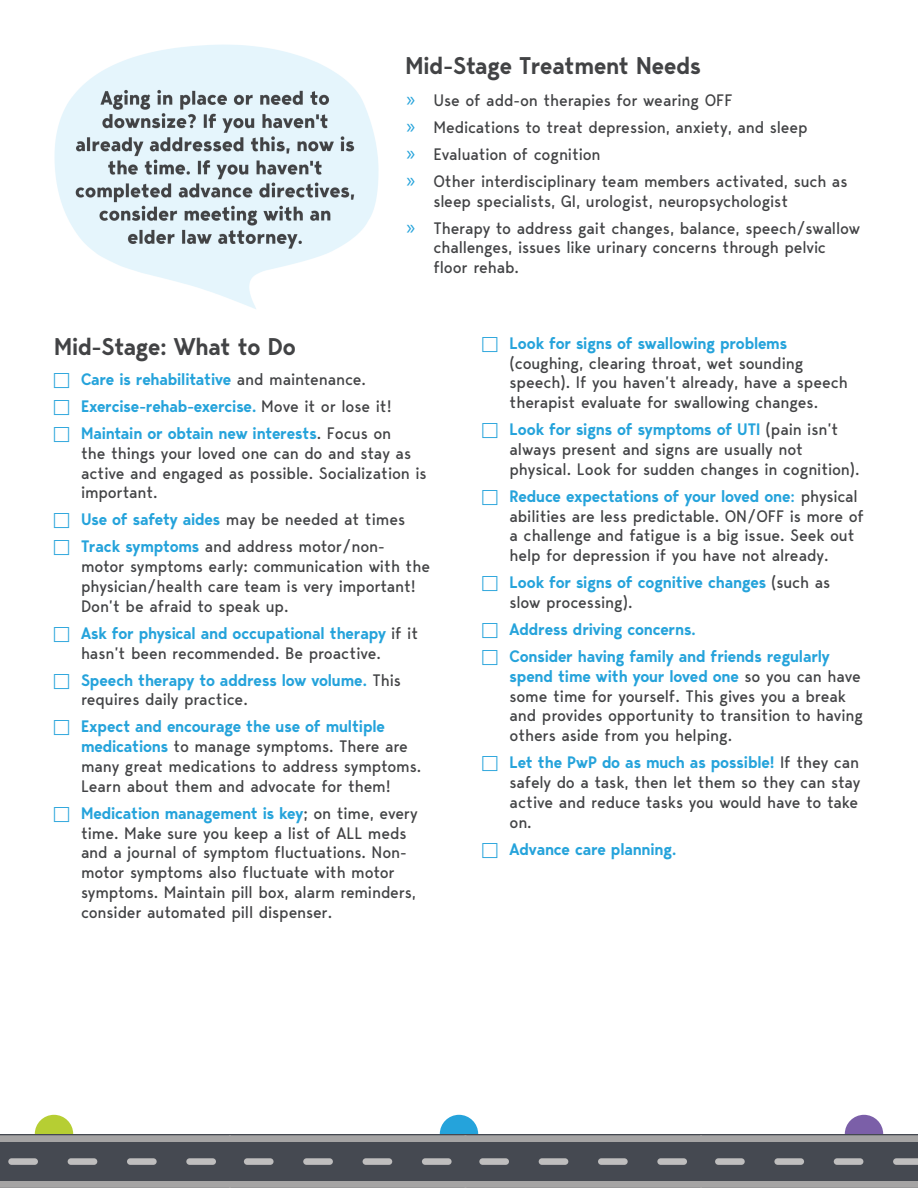
<style>
.page{position:relative;width:918px;height:1188px;background:#fff}
.page>*{position:absolute;margin:0;border:0;box-sizing:border-box;transform-origin:0 0}
.t1{font:600 24px "Bergen Text";letter-spacing:-.01em;color:#424345}
.t2{font:16.5px/19.8px "Bergen Text";letter-spacing:-.01em;color:#424345}
.t3{font:600 16.5px/27px "Bergen Text";letter-spacing:-.01em;color:#25a3db}
.s1{font-family:"Myriad Pro";font-size:21px;color:#25a3db}
.s2{font-weight:400;color:#424345}
.s3{font-weight:600;color:#25a3db}
.s4{color:#25a3db}
</style>
<div class="page">
<div style="left:35px;top:1115px;width:38px;height:38px;background:#b6ce33;border-radius:50%"></div>
<div style="left:440px;top:1115px;width:38px;height:38px;background:#25a3db;border-radius:50%"></div>
<div style="left:845px;top:1115px;width:38px;height:38px;background:#7b5fa8;border-radius:50%"></div>
<img style="left:54px;top:44px;width:325px;height:265px">
<svg style="left:0;top:1135px;width:918px;height:53px;background:#64676c"></svg>
<h1 class="t1" style="left:406px;top:49px;width:297px">Mid-Stage Treatment Needs</h1>
<p class="t2" style="left:406px;top:86px;width:443px;line-height:27px"><span class="s1">»</span> Use of add-on therapies for wearing OFF<br><span class="s1">»</span> Medications to treat depression, anxiety, and sleep<br><span class="s1">»</span> Evaluation of cognition<br><span class="s1">»</span> Other interdisciplinary team members activated, such as</p>
<p class="t2" style="left:406px;top:187px;width:455px;line-height:27px;text-indent:27px">sleep specialists, GI, urologist, neuropsychologist<br><span class="s1">»</span> Therapy to address gait changes, balance, speech/swallow</p>
<p class="t2" style="left:433px;top:237px;width:394px">challenges, issues like urinary concerns through pelvic floor rehab.</p>
<h1 class="t1" style="left:54px;top:329px;width:243px">Mid-Stage: What to Do</h1>
<p class="t3" style="left:81px;top:365px;width:312px">Care is rehabilitative <span class="s2">and maintenance.<br></span>Exercise-rehab-exercise. <span class="s2">Move it or lose it!<br></span>Maintain or obtain new interests<span class="s2">. Focus on</span></p>
<p class="t2" style="left:81px;top:443px;width:347px">the things your loved one can do and stay as active and engaged as possible. Socialization is important.</p>
<p class="t2" style="left:81px;top:506px;width:326px;line-height:27px"><span class="s3">Use of safety aides</span> may be needed at times<br><span class="s3">Track symptoms</span> and address motor/non-</p>
<p class="t2" style="left:81px;top:556px;width:351px">motor symptoms early: communication with the physician/health care team is very important!<br>Don’t be afraid to speak up.</p>
<p class="t2" style="left:81px;top:623px;width:339px"><span class="s3">Ask for physical and occupational therapy</span> if it hasn’t been recommended. Be proactive.</p>
<p class="t3" style="left:81px;top:670px;width:321px;line-height:19.8px">Speech therapy to address low volume. <span class="s2">This requires daily practice.</span></p>
<p class="t2" style="left:81px;top:716px;width:342px"><span class="s3">Expect and encourage the use of multiple medications</span> to manage symptoms. There are many great medications to address symptoms.<br>Learn about them and advocate for them!</p>
<p class="t2" style="left:81px;top:803px;width:338px"><span class="s3">Medication management is key</span>; on time, every time. Make sure you keep a list of ALL meds and a journal of symptom fluctuations. Non&shy;motor symptoms also fluctuate with motor symptoms. Maintain pill box, alarm reminders, consider automated pill dispenser.</p>
<p class="t3" style="left:510px;top:329px;width:279px">Look for signs of swallowing problems</p>
<p class="t2" style="left:510px;top:353px;width:340px">(coughing, clearing throat, wet sounding speech). If you haven’t already, have a speech therapist evaluate for swallowing changes.</p>
<p class="t2" style="left:510px;top:419px;width:352px"><span class="s3">Look for signs of symptoms of UTI</span> (pain isn’t always present and signs are usually not physical. Look for sudden changes in cognition).</p>
<p class="t2" style="left:510px;top:486px;width:356px"><span class="s3">Reduce expectations of your loved one</span><span class="s4">:</span> physical abilities are less predictable. ON/OFF is more of a challenge and fatigue is a big issue. Seek out help for depression if you have not already.</p>
<p class="t3" style="left:510px;top:572px;width:322px;line-height:19.8px">Look for signs of cognitive changes <span class="s2">(such as slow processing).</span></p>
<p class="t3" style="left:510px;top:615px;width:322px">Address driving concerns.<br>Consider having family and friends regularly</p>
<p class="t2" style="left:510px;top:666px;width:355px"><span class="s3">spend time with your loved one</span> so you can have some time for yourself. This gives you a break and provides opportunity to transition to having others aside from you helping.</p>
<p class="t2" style="left:510px;top:752px;width:352px"><span class="s3">Let the PwP do as much as possible!</span> If they can safely do a task, then let them so they can stay active and reduce tasks you would have to take on.</p>
<p class="t3" style="left:510px;top:835px;width:168px">Advance care planning.</p>
</div>
